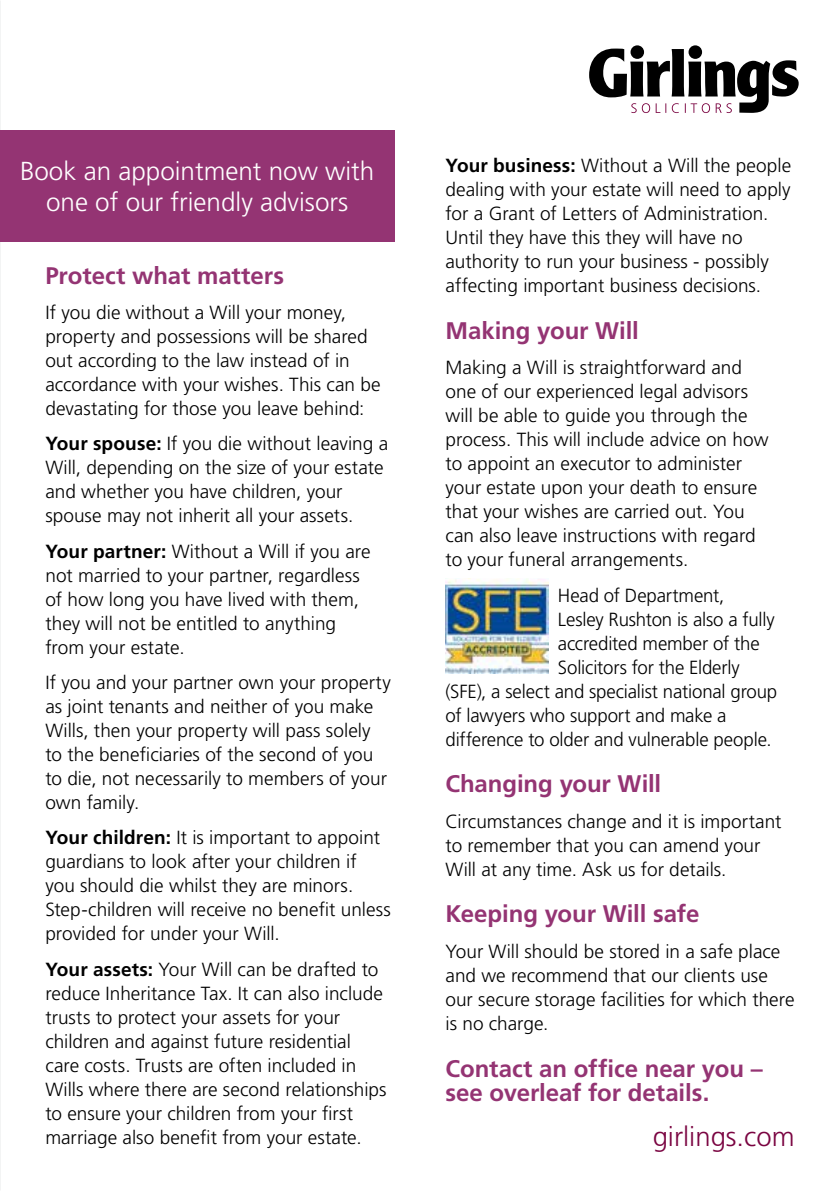
<style>
.page{position:relative;width:840px;height:1191px;background:#fff}
.page>*{position:absolute;margin:0;border:0;box-sizing:border-box;transform-origin:0 0}
.t1{font:300 27.4px "Frutiger LT Std";color:#7a0441}
.t2{font:300 26px/31.2px "Frutiger LT Std";color:#fff;text-align:center}
.t3{font:700 24px/24px "Frutiger LT Std";letter-spacing:-.005em;color:#943473}
.t4{font:300 19px/24px "Frutiger LT Std";color:#000}
.s1{font-weight:700}
</style>
<div class="page">
<img style="left:0;top:0;width:1px;height:1191px">
<div style="left:0;top:130px;width:394px;height:112px;background:#943473"></div>
<svg style="left:630px;top:45px;width:13px;height:14px"></svg>
<svg style="left:688px;top:45px;width:13px;height:14px"></svg>
<svg style="left:589px;top:48px;width:209px;height:65px"></svg>
<img style="left:445px;top:578px;width:103px;height:95px">
<h2 class="t2" style="left:20px;top:156px;width:356px">Book an appointment now with one of our friendly advisors</h2>
<p class="t3" style="left:45px;top:263px;width:240px">Protect what matters</p>
<p class="t4" style="left:45px;top:300px;width:336px">If you die without a Will your money, property and possessions will be shared out according to the law instead of in accordance with your wishes. This can be devastating for those you leave behind:</p>
<p class="t4" style="left:45px;top:432px;width:344px"><span class="s1">Your spouse:</span> If you die without leaving a Will, depending on the size of your estate and whether you have children, your spouse may not inherit all your assets.</p>
<p class="t4" style="left:45px;top:539px;width:326px"><span class="s1">Your partner:</span> Without a Will if you are not married to your partner, regardless of how long you have lived with them, they will not be entitled to anything from your estate.</p>
<p class="t4" style="left:45px;top:670px;width:347px">If you and your partner own your property as joint tenants and neither of you make Wills, then your property will pass solely to the beneficiaries of the second of you to die, not necessarily to members of your own family.</p>
<p class="t4" style="left:45px;top:826px;width:347px"><span class="s1">Your children:</span> It is important to appoint guardians to look after your children if you should die whilst they are minors.<br>Step-children will receive no benefit unless provided for under your Will.</p>
<p class="t4" style="left:45px;top:957px;width:342px"><span class="s1">Your assets:</span> Your Will can be drafted to reduce Inheritance Tax. It can also include trusts to protect your assets for your children and against future residential care costs. Trusts are often included in Wills where there are second relationships to ensure your children from your first marriage also benefit from your estate.</p>
<p class="t4" style="left:445px;top:154px;width:347px"><span class="s1">Your business:</span> Without a Will the people dealing with your estate will need to apply for a Grant of Letters of Administration.<br>Until they have this they will have no authority to run your business - possibly affecting important business decisions.</p>
<p class="t3" style="left:445px;top:319px;width:195px">Making your Will</p>
<p class="t4" style="left:445px;top:356px;width:324px">Making a Will is straightforward and one of our experienced legal advisors will be able to guide you through the process. This will include advice on how to appoint an executor to administer your estate upon your death to ensure that your wishes are carried out. You can also leave instructions with regard to your funeral arrangements.</p>
<p class="t4" style="left:557px;top:583px;width:168px">Head of Department,</p>
<p class="t4" style="left:557px;top:607px;width:218px">Lesley Rushton is also a fully</p>
<p class="t4" style="left:557px;top:631px;width:203px">accredited member of the</p>
<p class="t4" style="left:557px;top:655px;width:183px">Solicitors for the Elderly</p>
<p class="t4" style="left:445px;top:679px;width:333px">(SFE), a select and specialist national group</p>
<p class="t4" style="left:445px;top:703px;width:282px">of lawyers who support and make a</p>
<p class="t4" style="left:445px;top:727px;width:327px">difference to older and vulnerable people.</p>
<p class="t3" style="left:445px;top:772px;width:217px">Changing your Will</p>
<p class="t4" style="left:445px;top:809px;width:337px">Circumstances change and it is important to remember that you can amend your<br>Will at any time. Ask us for details.</p>
<p class="t3" style="left:445px;top:902px;width:255px">Keeping your Will safe</p>
<p class="t4" style="left:445px;top:939px;width:350px">Your Will should be stored in a safe place and we recommend that our clients use our secure storage facilities for which there is no charge.</p>
<p class="t3" style="left:445px;top:1056px;width:318px">Contact an office near you – see overleaf for details.</p>
<h1 class="t1" style="left:652px;top:1120px;width:143px">girlings.com</h1>
</div>
